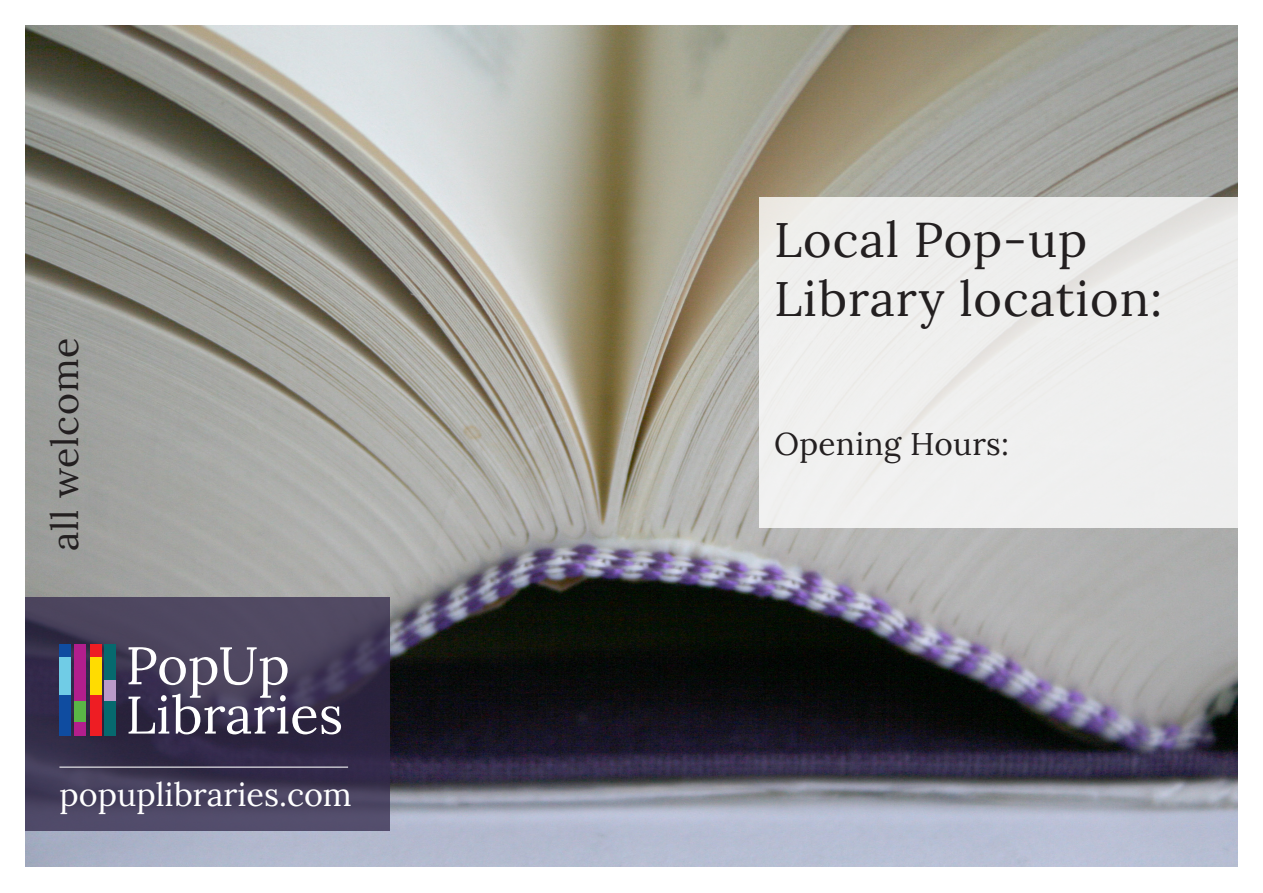
<style>
.page{position:relative;width:1263px;height:893px;background:#fff}
.page>*{position:absolute;margin:0;border:0;box-sizing:border-box;transform-origin:0 0}
.t1{font:52.8px/49.3px "Lora";color:#fff}
.t2{font:48.75px/58.5px "Lora";letter-spacing:.02em;color:#231f20}
.t3{font:37.5px "Lora";letter-spacing:.02em;color:#231f20}
.t4{font:32.4px "Lora";color:#fff}
.t5{font:31.5px "Lora";letter-spacing:.01em;color:#231f20}
</style>
<div class="page">
<img style="left:26px;top:26px;width:1211px;height:840px">
<svg style="left:26px;top:597px;width:364px;height:234px"></svg>
<div style="left:59px;top:645px;width:12px;height:91px;background:#0f4ca0"></div>
<div style="left:59px;top:657px;width:12px;height:38px;background:#70cce6"></div>
<div style="left:74px;top:645px;width:11px;height:91px;background:#b21e8d"></div>
<div style="left:74px;top:701px;width:11px;height:21px;background:#5ab546"></div>
<div style="left:90px;top:645px;width:11px;height:91px;background:#ee1d23"></div>
<div style="left:90px;top:657px;width:11px;height:38px;background:#ffdc01"></div>
<div style="left:104px;top:645px;width:12px;height:91px;background:#06696e"></div>
<div style="left:104px;top:680px;width:12px;height:21px;background:#ba9ac8"></div>
<hr style="left:59px;top:767px;width:289px;height:1px;background:#fff">
<div style="left:759px;top:197px;width:478px;height:331px;background:#eeefee"></div>
<p class="t3" style="left:36px;top:551px;width:214px;rotate:-90deg">all welcome</p>
<p class="t1" style="left:126px;top:637px;width:219px">PopUp<br>Libraries</p>
<p class="t4" style="left:59px;top:770px;width:294px">popuplibraries.com</p>
<p class="t2" style="left:774px;top:208px;width:390px">Local Pop-up<br>Library location:</p>
<p class="t5" style="left:774px;top:420px;width:236px">Opening Hours:</p>
</div>
